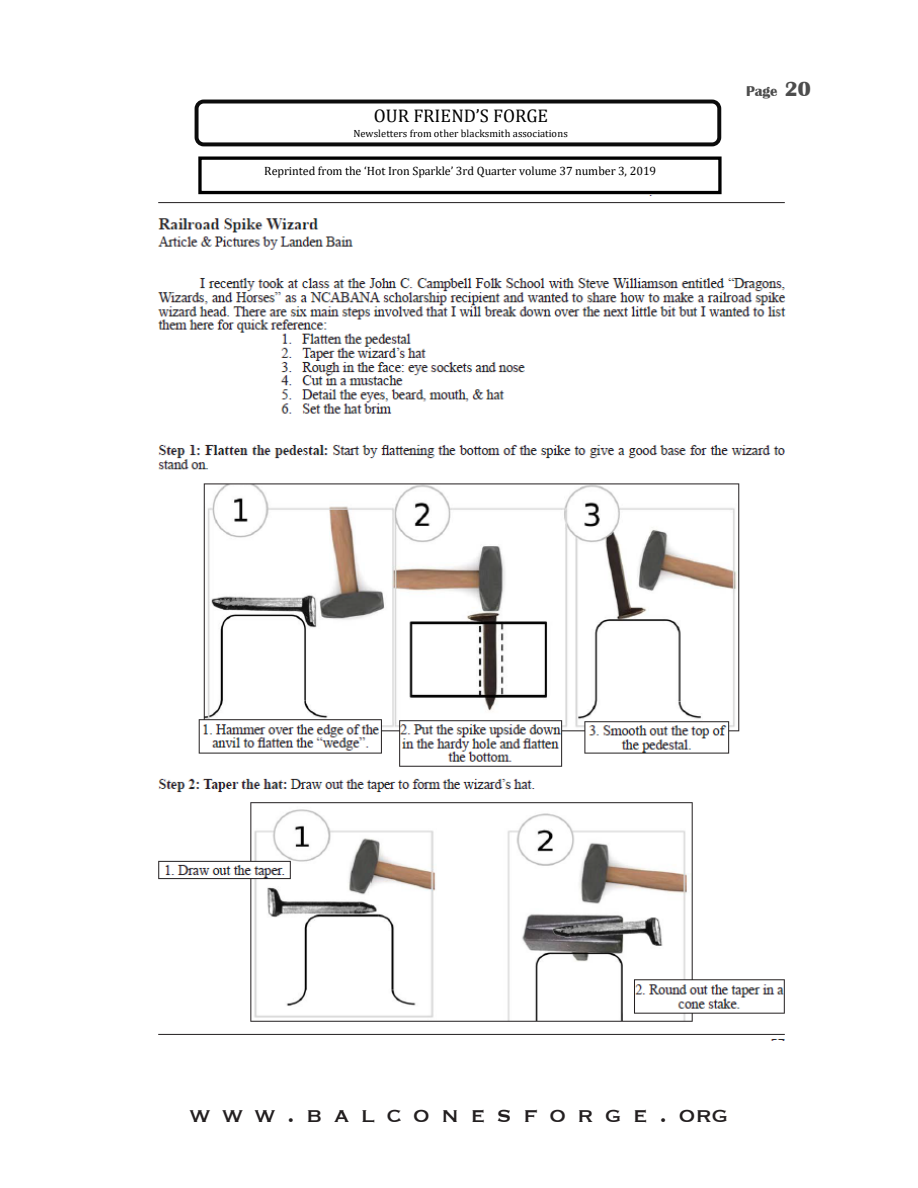
<style>
.page{position:relative;width:918px;height:1188px;background:#fff}
.page>*{position:absolute;margin:0;border:0;box-sizing:border-box;transform-origin:0 0}
.t1{font:27px "Copperplate";letter-spacing:.42em;color:#231f20}
.t2{font:18.3px "Cambria";color:#000}
.t3{font:700 14.55px "Britannic";color:#4d4d4d}
.t4{font:12px "Cambria";letter-spacing:-.005em;color:#000}
.t5{font:10.5px "Cambria";letter-spacing:-.005em;color:#000}
.s1{font-size:21.3px}
</style>
<div class="page">
<div style="left:195px;top:100px;width:526px;height:46px;border:4px solid #0c0c0c;border-radius:7px"></div>
<div style="left:198px;top:156px;width:524px;height:38px;border:3px solid #000"></div>
<img style="left:158px;top:195px;width:628px;height:846px">
<p class="t2" style="left:374px;top:105px;width:176px">OUR FRIEND’S FORGE</p>
<p class="t5" style="left:354px;top:127px;width:216px">Newsletters from other blacksmith associations</p>
<p class="t4" style="left:264px;top:164px;width:394px">Reprinted from the ‘Hot Iron Sparkle’ 3rd Quarter volume 37 number 3, 2019</p>
<p class="t3" style="left:746px;top:83px;width:66px">Page <span class="s1">20</span></p>
<h1 class="t1" style="left:190px;top:1097px;width:540px">www.balconesforge.org</h1>
</div>
